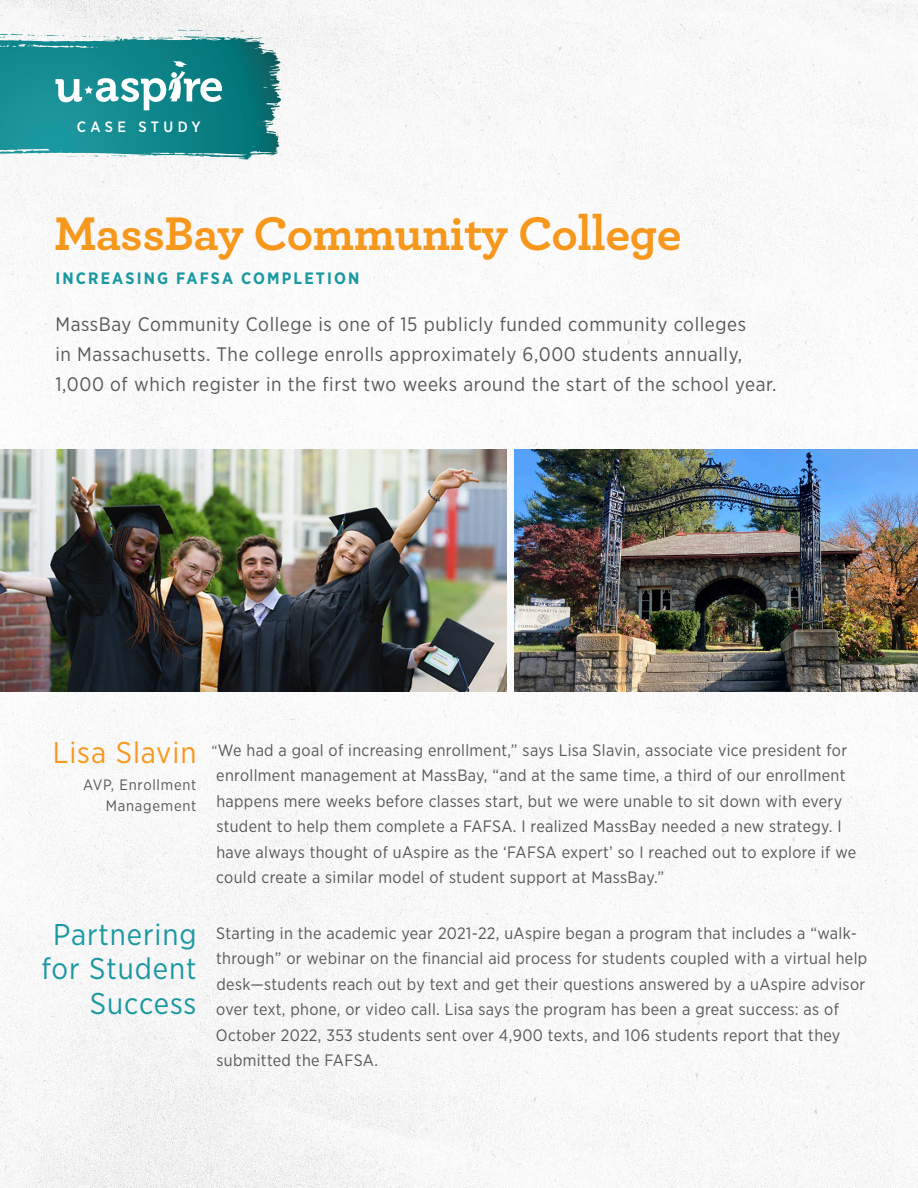
<style>
.page{position:relative;width:918px;height:1188px;background:#fff}
.page>*{position:absolute;margin:0;border:0;box-sizing:border-box;transform-origin:0 0}
.Body_Style_2{font:700 49.5px "Archer";letter-spacing:-.01em;color:#f7981d}
.t1{font:30px/34.5px "Gotham Narrow";letter-spacing:.03em;color:#1998a1;text-align:right}
.t2{font:30px "Gotham Narrow";letter-spacing:.03em;color:#f7981d}
.Body{font:19.5px/30px "Gotham Narrow";letter-spacing:.03em;color:#585858}
.t3{font:16.5px/25.5px "Gotham Narrow";letter-spacing:.02em;color:#585858}
.Body-2{font:700 16.5px "Gotham Narrow";letter-spacing:.13em;color:#1998a1}
.t4{font:15px/21px "Gotham Narrow";letter-spacing:.05em;color:#585858;text-align:right}
.t5{font:500 15px "Gotham Narrow";letter-spacing:.29em;color:#fff}
.s1{font-size:15px}
</style>
<div class="page">
<img style="left:0;top:0;width:918px;height:1188px">
<img style="left:0;top:450px;width:507px;height:242px">
<img style="left:514px;top:450px;width:404px;height:242px">
<svg style="left:107px;top:156px;width:50px;height:1px"></svg>
<svg style="left:63px;top:156px;width:36px;height:1px"></svg>
<svg style="left:165px;top:153px;width:12px;height:5px"></svg>
<svg style="left:183px;top:153px;width:45px;height:6px"></svg>
<svg style="left:0;top:29px;width:262px;height:19px"></svg>
<svg style="left:56px;top:61px;width:166px;height:49px"></svg>
<p class="t5" style="left:77px;top:118px;width:125px">CASE STUDY</p>
<p class="Body_Style_2" style="left:54px;top:194px;width:629px">MassBay Community College</p>
<p class="Body-2" style="left:56px;top:268px;width:306px">INCREASING FAFSA COMPLETION</p>
<p class="Body" style="left:56px;top:308px;width:723px">MassBay Community College is one of 15 publicly funded community colleges<br>in Massachusetts. The college enrolls approximately 6,000 students annually,<br>1,000 of which register in the first two weeks around the start of the school year.</p>
<p class="t2" style="left:53px;top:734px;width:145px">Lisa Slavin</p>
<p class="t4" style="left:83px;top:774px;width:115px">AVP, Enrollment<br>Management</p>
<p class="t1" style="left:41px;top:917px;width:157px">Partnering for Student<br>Success</p>
<p class="t3" style="left:211px;top:737px;width:646px"><span class="s1">“</span>We had a goal of increasing enrollment,” says Lisa Slavin, associate vice president for enrollment management at MassBay, “and at the same time, a third of our enrollment happens mere weeks before classes start, but we were unable to sit down with every student to help them complete a FAFSA. I realized MassBay needed a new strategy. I have always thought of uAspire as the ‘FAFSA expert’ so I reached out to explore if we could create a similar model of student support at MassBay.”</p>
<p class="t3" style="left:216px;top:920px;width:653px">Starting in the academic year 2021-22, uAspire began a program that includes a “walk&shy;through” or webinar on the financial aid process for students coupled with a virtual help desk—students reach out by text and get their questions answered by a uAspire advisor over text, phone, or video call. Lisa says the program has been a great success: as of October 2022, 353 students sent over 4,900 texts, and 106 students report that they submitted the FAFSA.</p>
</div>
